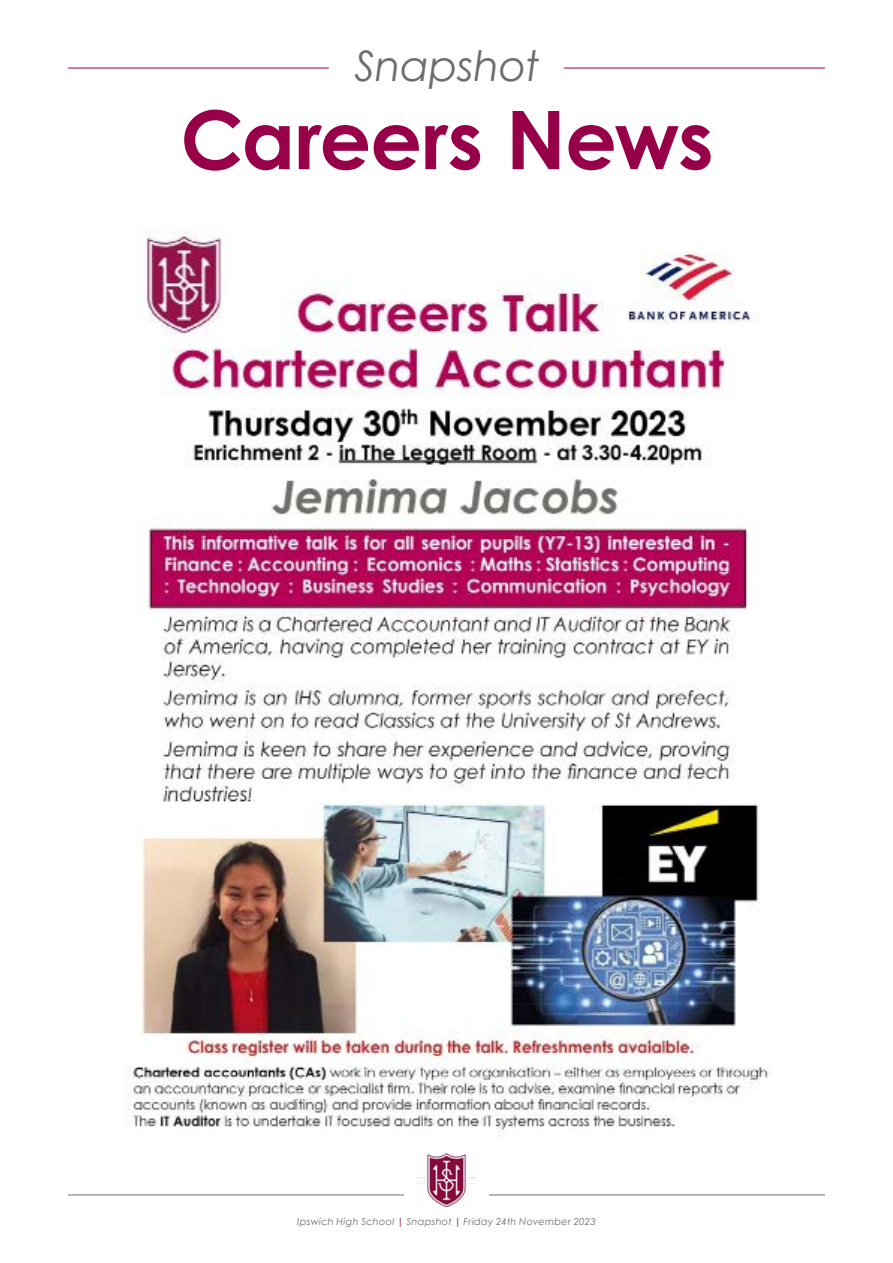
<style>
.page{position:relative;width:893px;height:1263px;background:#fff}
.page>*{position:absolute;margin:0;border:0;box-sizing:border-box;transform-origin:0 0}
.t1{font:700 81px "Century Gothic";letter-spacing:-.015em;color:#970048}
.t2{font:italic 42px "Century Gothic";letter-spacing:-.005em;color:#6d6e6b}
.t3{font:italic 9.75px "Century Gothic";letter-spacing:.025em;color:#6d6e6b}
.s1{color:#970048}
</style>
<div class="page">
<hr style="left:68px;top:1194px;width:336px;height:1px;background:#6d6e6b">
<hr style="left:489px;top:1194px;width:336px;height:1px;background:#6d6e6b">
<img style="left:417px;top:1154px;width:58px;height:52px">
<hr style="left:564px;top:68px;width:261px;height:1px;background:#970048">
<hr style="left:68px;top:68px;width:261px;height:1px;background:#970048">
<img style="left:125px;top:228px;width:646px;height:908px">
<h2 class="t2" style="left:354px;top:36px;width:187px">Snapshot</h2>
<h1 class="t1" style="left:180px;top:78px;width:535px">Careers News</h1>
<p class="t3" style="left:297px;top:1214px;width:300px">Ipswich High School <span class="s1">|</span> Snapshot <span class="s1">|</span> Friday 24th November 2023</p>
</div>
